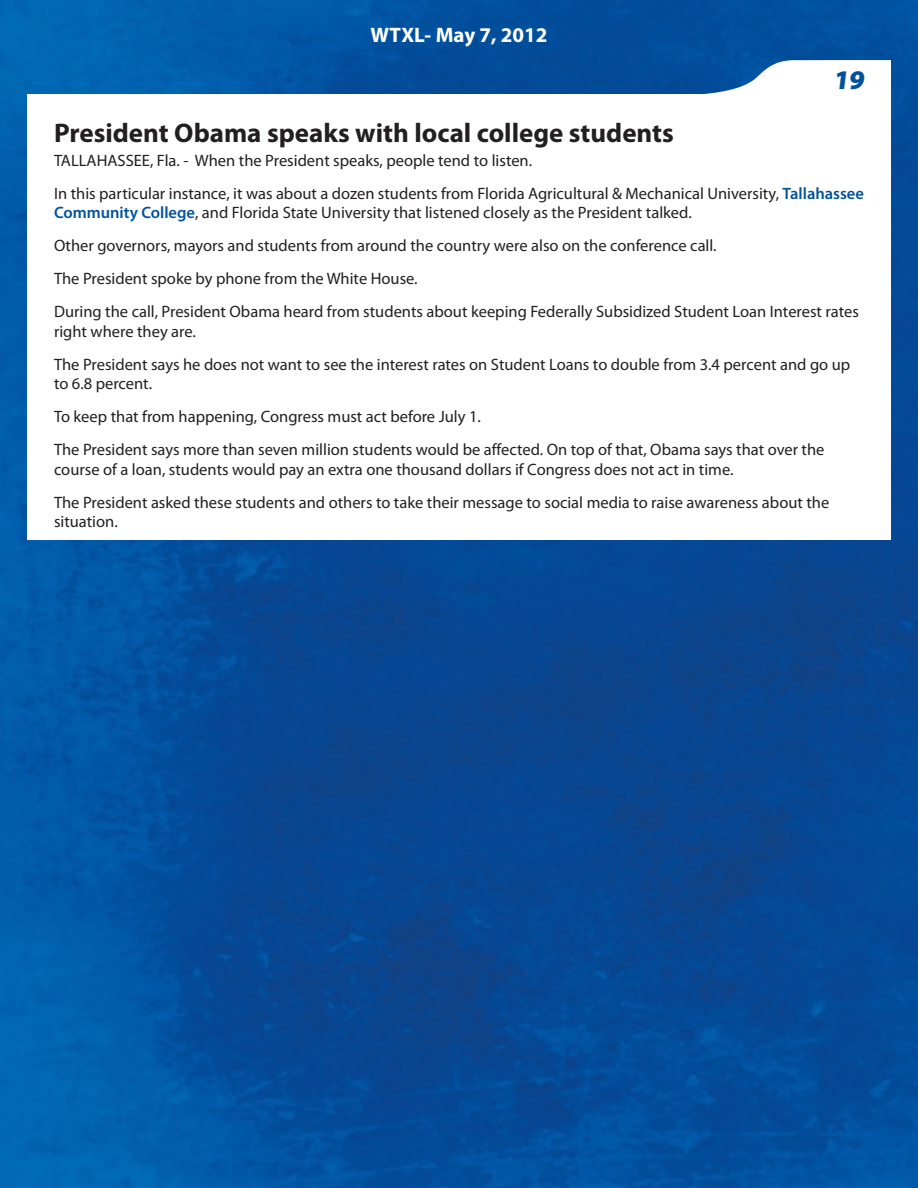
<style>
.page{position:relative;width:918px;height:1188px;background:#fff}
.page>*{position:absolute;margin:0;border:0;box-sizing:border-box;transform-origin:0 0}
.H1_Titles{font:700 27px "Myriad Pro";color:#231f20}
.t1{font:900 27px "Myriad Pro";color:#01529b}
.Page_ID{font:700 21px "Myriad Pro";color:#fff}
.Main_Content{font:16.5px/19.5px "Myriad Pro";color:#231f20}
.s1{font-weight:600;color:#01529b}
</style>
<div class="page">
<img style="left:0;top:0;width:918px;height:1188px">
<svg style="left:626px;top:60px;width:265px;height:34px"></svg>
<div style="left:27px;top:94px;width:864px;height:446px;background:#fff"></div>
<p class="Page_ID" style="left:370px;top:22px;width:179px">WTXL- May 7, 2012</p>
<h1 class="t1" style="left:833px;top:65px;width:36px">19</h1>
<p class="H1_Titles" style="left:54px;top:115px;width:621px">President Obama speaks with local college students</p>
<p class="Main_Content" style="left:54px;top:150px;width:480px">TALLAHASSEE, Fla. - When the President speaks, people tend to listen.</p>
<p class="Main_Content" style="left:54px;top:183px;width:812px">In this particular instance, it was about a dozen students from Florida Agricultural &amp; Mechanical University, <span class="s1">Tallahassee<br>Community College</span>, and Florida State University that listened closely as the President talked.</p>
<p class="Main_Content" style="left:54px;top:236px;width:664px">Other governors, mayors and students from around the country were also on the conference call.</p>
<p class="Main_Content" style="left:54px;top:269px;width:365px">The President spoke by phone from the White House.</p>
<p class="Main_Content" style="left:54px;top:302px;width:806px">During the call, President Obama heard from students about keeping Federally Subsidized Student Loan Interest rates right where they are.</p>
<p class="Main_Content" style="left:54px;top:354px;width:798px">The President says he does not want to see the interest rates on Student Loans to double from 3.4 percent and go up to 6.8 percent.</p>
<p class="Main_Content" style="left:54px;top:407px;width:429px">To keep that from happening, Congress must act before July 1.</p>
<p class="Main_Content" style="left:54px;top:440px;width:772px">The President says more than seven million students would be affected. On top of that, Obama says that over the course of a loan, students would pay an extra one thousand dollars if Congress does not act in time.</p>
<p class="Main_Content" style="left:54px;top:492px;width:777px">The President asked these students and others to take their message to social media to raise awareness about the situation.</p>
</div>
